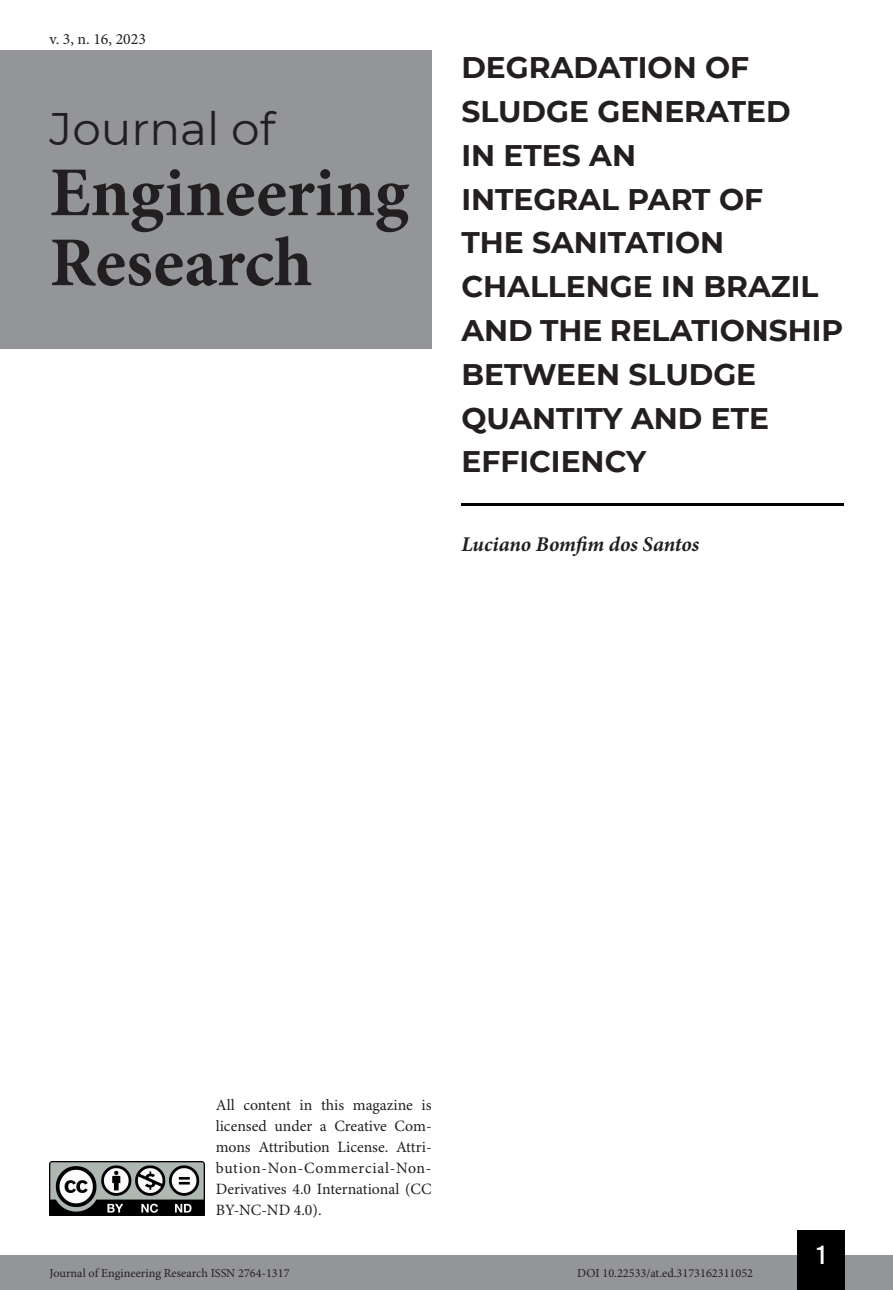
<style>
.page{position:relative;width:893px;height:1290px;background:#fff}
.page>*{position:absolute;margin:0;border:0;box-sizing:border-box;transform-origin:0 0}
.t1{font:700 70px/70px "Minion Pro";color:#231f20}
.t2{font:45.5px "Montserrat";color:#231f20}
.t3{font:700 29.75px/43.8px "Montserrat";color:#231f20}
.t4{font:26.25px "Bebas Kai";color:#fff}
.t5{font:italic 700 21px "Minion Pro";color:#231f20}
.t6{font:15.75px/21px "Minion Pro";color:#231f20;text-align:justify}
.t7{font:12.25px "Minion Pro";color:#231f20}
</style>
<div class="page">
<div style="left:0;top:1255px;width:893px;height:35px;background:#939598"></div>
<div style="left:797px;top:1230px;width:48px;height:60px;background:#000"></div>
<img style="left:50px;top:1161px;width:154px;height:54px">
<div style="left:0;top:50px;width:432px;height:298px;background:#939598"></div>
<hr style="left:461px;top:504px;width:382px;height:2px;background:#000">
<p class="t6" style="left:50px;top:29px;width:98px">v. 3, n. 16, 2023</p>
<h2 class="t2" style="left:50px;top:98px;width:227px">Journal of</h2>
<h1 class="t1" style="left:50px;top:157px;width:361px">Engineering<br>Research</h1>
<h3 class="t3" style="left:461px;top:44px;width:383px">DEGRADATION OF<br>SLUDGE GENERATED<br>IN ETES AN<br>INTEGRAL PART OF<br>THE SANITATION<br>CHALLENGE IN BRAZIL<br>AND THE RELATIONSHIP<br>BETWEEN SLUDGE<br>QUANTITY AND ETE<br>EFFICIENCY</h3>
<h3 class="t5" style="left:461px;top:529px;width:239px">Luciano Bomfim dos Santos</h3>
<p class="t6" style="left:216px;top:1095px;width:217px">All content in this magazine is licensed under a Creative Com&shy;mons Attribution License. Attri&shy;bution-Non-Commercial-Non-Derivatives 4.0 International (CC BY-NC-ND 4.0).</p>
<h3 class="t4" style="left:817px;top:1241px;width:10px">1</h3>
<p class="t7" style="left:50px;top:1266px;width:241px">Journal of Engineering Research ISSN 2764-1317</p>
<p class="t7" style="left:577px;top:1266px;width:177px">DOI 10.22533/at.ed.3173162311052</p>
</div>
